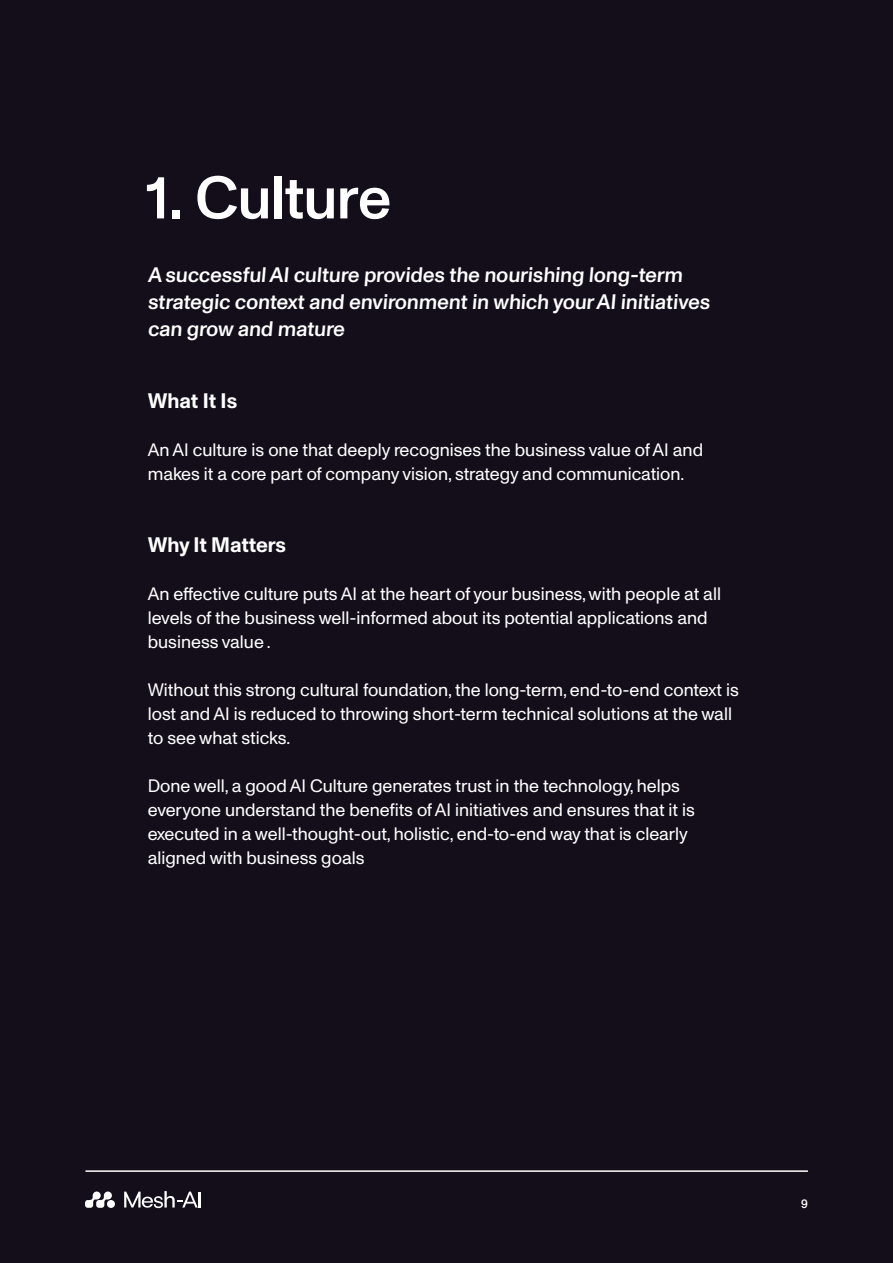
<style>
.page{position:relative;width:893px;height:1263px;background:#140d1a}
.page>*{position:absolute;margin:0;border:0;box-sizing:border-box;transform-origin:0 0}
.t1{font:500 60px "Monument Grotesk";letter-spacing:-.015em;color:#fff}
.t2{font:500 21px/27px "Monument Grotesk";color:#fff}
.t3{font:700 21px "Monument Grotesk";color:#fff}
.t4{font:18px/24px "Monument Grotesk";color:#fff}
.t5{font:500 12px "Helvetica Neue";color:#fff}
</style>
<div class="page">
<hr style="left:85px;top:1170px;width:723px;height:2px;background:#fff">
<svg style="left:85px;top:1191px;width:27px;height:17px"></svg>
<div style="left:107px;top:1200px;width:8px;height:8px;background:#fff;border-radius:50%"></div>
<svg style="left:124px;top:1191px;width:76px;height:17px"></svg>
<h1 class="t1" style="left:146px;top:155px;width:247px">1. Culture</h1>
<p class="t2" style="left:148px;top:260px;width:566px">A successful AI culture provides the nourishing long-term strategic context and environment in which your AI initiatives can grow and mature</p>
<p class="t3" style="left:148px;top:386px;width:91px">What It Is</p>
<p class="t4" style="left:148px;top:437px;width:557px">An AI culture is one that deeply recognises the business value of AI and makes it a core part of company vision, strategy and communication.</p>
<p class="t3" style="left:148px;top:530px;width:140px">Why It Matters</p>
<p class="t4" style="left:148px;top:581px;width:575px">An effective culture puts AI at the heart of your business, with people at all levels of the business well-informed about its potential applications and business value .</p>
<p class="t4" style="left:148px;top:677px;width:593px">Without this strong cultural foundation, the long-term, end-to-end context is lost and AI is reduced to throwing short-term technical solutions at the wall to see what sticks.</p>
<p class="t4" style="left:148px;top:773px;width:549px">Done well, a good AI Culture generates trust in the technology, helps everyone understand the benefits of AI initiatives and ensures that it is executed in a well-thought-out, holistic, end-to-end way that is clearly aligned with business goals</p>
<p class="t5" style="left:801px;top:1194px;width:8px">9</p>
</div>
